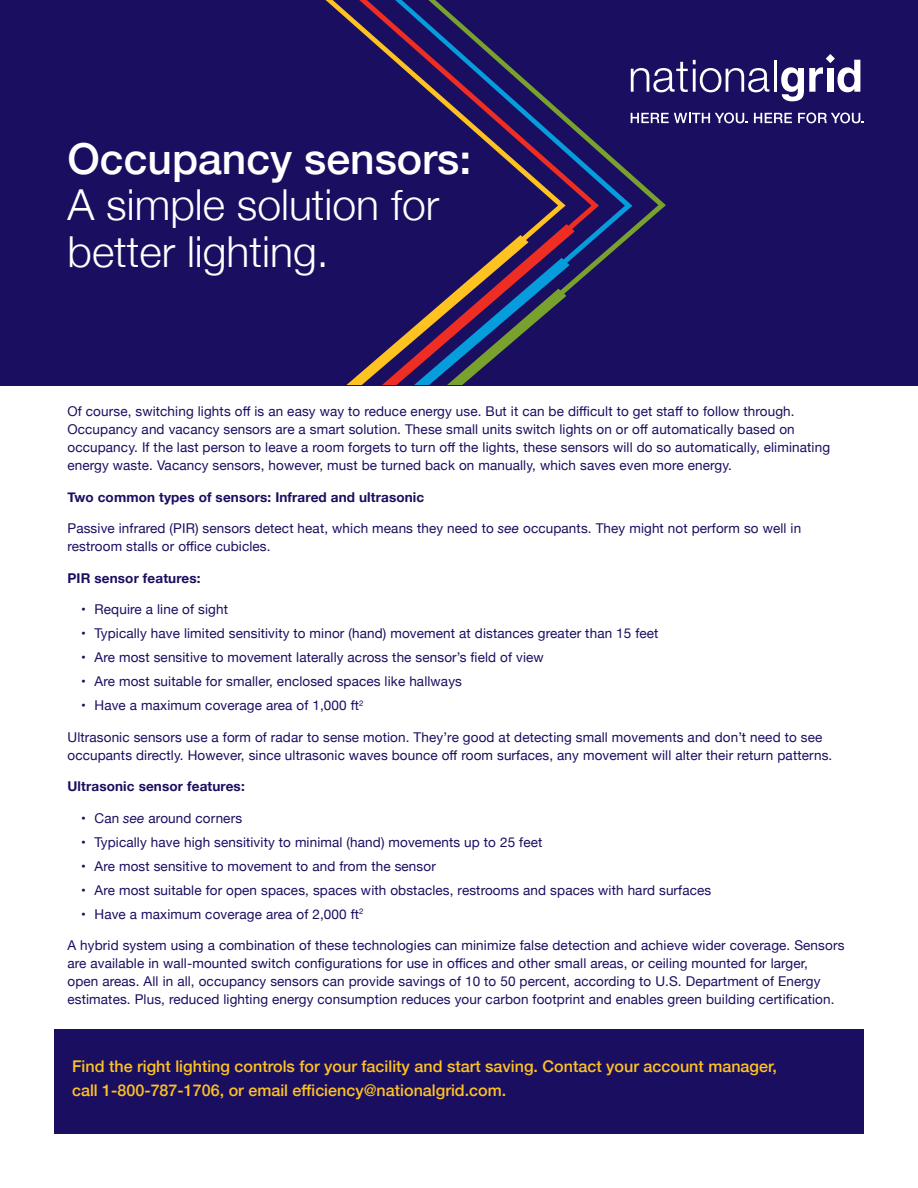
<style>
.page{position:relative;width:918px;height:1188px;background:#fff}
.page>*{position:absolute;margin:0;border:0;box-sizing:border-box;transform-origin:0 0}
.t1{font:300 42.75px/46.3px "Helvetica Neue";color:#fff}
.t2{font:500 42.75px "Helvetica Neue";color:#fff}
.t3{font:500 16.2px/24px "Helvetica Neue";color:#fec221}
.t4{font:13.5px/18px "Helvetica Neue";letter-spacing:.01em;color:#1a0e60}
.t5{font:700 13.5px "Helvetica Neue";letter-spacing:.01em;color:#1a0e60}
.s1{font-style:italic}
</style>
<div class="page">
<div style="left:0;top:0;width:918px;height:385px;background:#1a0e60"></div>
<svg style="left:359px;top:0;width:36px;height:385px"></svg>
<svg style="left:395px;top:0;width:33px;height:385px"></svg>
<svg style="left:428px;top:0;width:238px;height:385px"></svg>
<svg style="left:631px;top:60px;width:138px;height:32px"></svg>
<hr style="left:774px;top:60px;width:3px;height:32px;background:#fff">
<svg style="left:781px;top:54px;width:79px;height:47px"></svg>
<svg style="left:631px;top:113px;width:117px;height:10px"></svg>
<svg style="left:754px;top:113px;width:38px;height:10px"></svg>
<svg style="left:798px;top:113px;width:66px;height:10px"></svg>
<div style="left:54px;top:1029px;width:810px;height:105px;background:#1a0e60"></div>
<h1 class="t2" style="left:68px;top:124px;width:405px">Occupancy sensors:</h1>
<h1 class="t1" style="left:68px;top:179px;width:373px">A simple solution for better lighting.</h1>
<p class="t4" style="left:68px;top:403px;width:764px">Of course, switching lights off is an easy way to reduce energy use. But it can be difficult to get staff to follow through.<br>Occupancy and vacancy sensors are a smart solution. These small units switch lights on or off automatically based on occupancy. If the last person to leave a room forgets to turn off the lights, these sensors will do so automatically, eliminating energy waste. Vacancy sensors, however, must be turned back on manually, which saves even more energy.</p>
<p class="t5" style="left:68px;top:486px;width:358px">Two common types of sensors: Infrared and ultrasonic</p>
<p class="t4" style="left:68px;top:520px;width:735px">Passive infrared (PIR) sensors detect heat, which means they need to <span class="s1">see</span> occupants. They might not perform so well in restroom stalls or office cubicles.</p>
<p class="t5" style="left:68px;top:567px;width:135px">PIR sensor features:</p>
<p class="t4" style="left:81px;top:601px;width:148px">• Require a line of sight</p>
<p class="t4" style="left:81px;top:625px;width:579px">• Typically have limited sensitivity to minor (hand) movement at distances greater than 15 feet</p>
<p class="t4" style="left:81px;top:649px;width:464px">• Are most sensitive to movement laterally across the sensor’s field of view</p>
<p class="t4" style="left:81px;top:673px;width:383px">• Are most suitable for smaller, enclosed spaces like hallways</p>
<p class="t4" style="left:81px;top:697px;width:284px">• Have a maximum coverage area of 1,000 ft<sup>2</sup></p>
<p class="t4" style="left:68px;top:729px;width:766px">Ultrasonic sensors use a form of radar to sense motion. They’re good at detecting small movements and don’t need to see occupants directly. However, since ultrasonic waves bounce off room surfaces, any movement will alter their return patterns.</p>
<p class="t5" style="left:68px;top:776px;width:179px">Ultrasonic sensor features:</p>
<p class="t4" style="left:81px;top:810px;width:163px">• Can <span class="s1">see</span> around corners</p>
<p class="t4" style="left:81px;top:834px;width:463px">• Typically have high sensitivity to minimal (hand) movements up to 25 feet</p>
<p class="t4" style="left:81px;top:858px;width:356px">• Are most sensitive to movement to and from the sensor</p>
<p class="t4" style="left:81px;top:882px;width:632px">• Are most suitable for open spaces, spaces with obstacles, restrooms and spaces with hard surfaces</p>
<p class="t4" style="left:81px;top:906px;width:284px">• Have a maximum coverage area of 2,000 ft<sup>2</sup></p>
<p class="t4" style="left:68px;top:937px;width:778px">A hybrid system using a combination of these technologies can minimize false detection and achieve wider coverage. Sensors are available in wall-mounted switch configurations for use in offices and other small areas, or ceiling mounted for larger,<br>open areas. All in all, occupancy sensors can provide savings of 10 to 50 percent, according to U.S. Department of Energy estimates. Plus, reduced lighting energy consumption reduces your carbon footprint and enables green building certification.</p>
<p class="t3" style="left:72px;top:1053px;width:706px">Find the right lighting controls for your facility and start saving. Contact your account manager, call 1-800-787-1706, or email efficiency@nationalgrid.com.</p>
</div>
